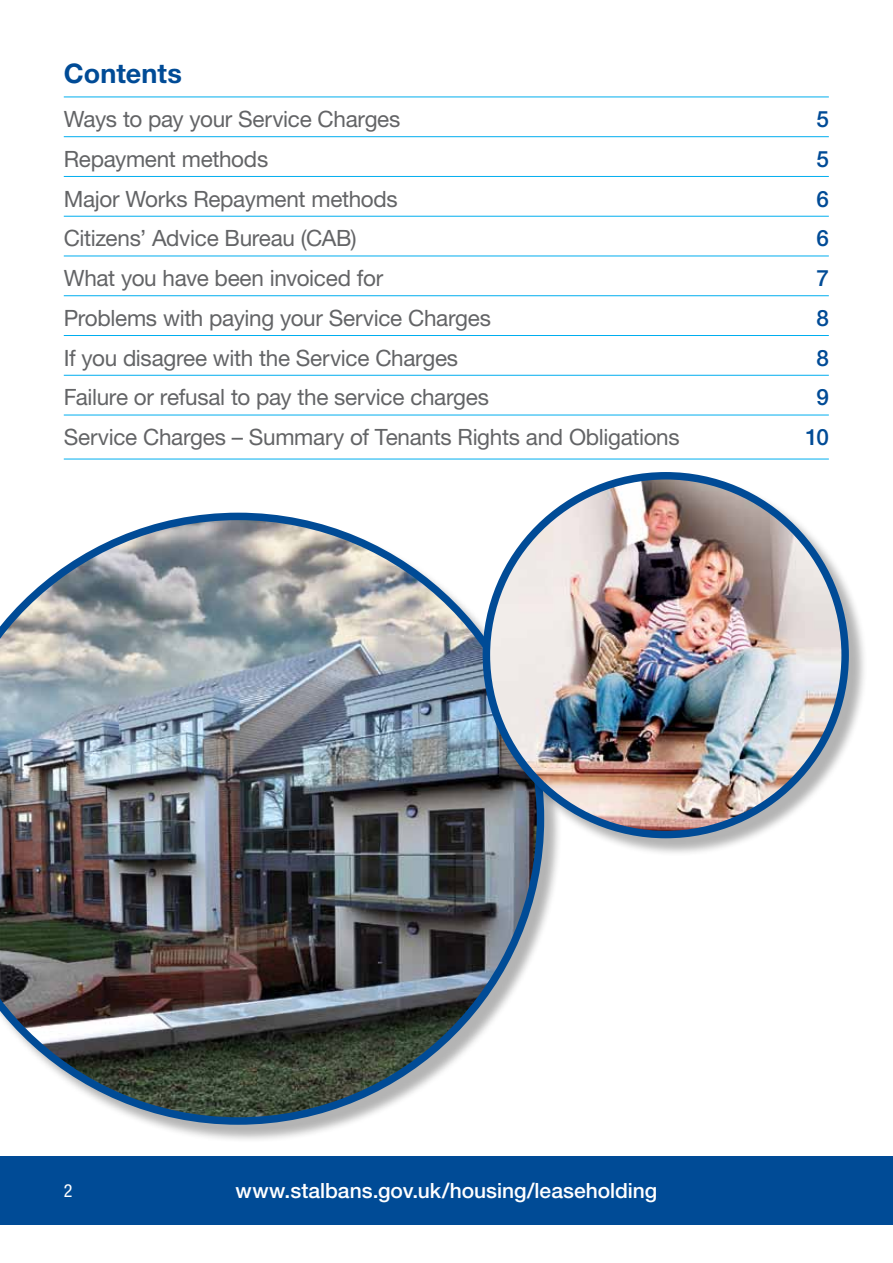
<style>
.page{position:relative;width:893px;height:1263px;background:#fff}
.page>*{position:absolute;margin:0;border:0;box-sizing:border-box;transform-origin:0 0}
.t1{font:700 27px "Helvetica Neue LT Std";color:#004b96}
.t2{font:22.5px "Helvetica Neue LT Std";letter-spacing:-.015em;color:#636466}
.t3{font:500 22.5px "Helvetica Neue LT Std";color:#004b96}
.t4{font:500 21px "Helvetica Neue LT Std";color:#fff}
.t5{font:condensed 18px "Helvetica Neue LT Std";color:#fff}
</style>
<div class="page">
<div style="left:0;top:1157px;width:893px;height:68px;background:#004b96"></div>
<hr style="left:64px;top:97px;width:765px;height:1px;background:#00aeef">
<hr style="left:64px;top:136px;width:765px;height:1px;background:#00aeef">
<hr style="left:64px;top:176px;width:765px;height:1px;background:#00aeef">
<hr style="left:64px;top:216px;width:765px;height:1px;background:#00aeef">
<hr style="left:64px;top:256px;width:765px;height:1px;background:#00aeef">
<hr style="left:64px;top:295px;width:765px;height:1px;background:#00aeef">
<hr style="left:64px;top:335px;width:765px;height:1px;background:#00aeef">
<hr style="left:64px;top:375px;width:765px;height:1px;background:#00aeef">
<hr style="left:64px;top:415px;width:765px;height:1px;background:#00aeef">
<hr style="left:64px;top:459px;width:765px;height:1px;background:#00aeef">
<div style="left:0;top:515px;width:563px;height:628px;background:#000;opacity:.3"></div>
<img style="left:0;top:513px;width:544px;height:612px">
<div style="left:485px;top:474px;width:382px;height:383px;background:#000;opacity:.3"></div>
<img style="left:486px;top:476px;width:359px;height:358px;border-radius:179px">
<div style="left:483px;top:472px;width:366px;height:366px;border:8px solid #004b96;border-radius:50%"></div>
<p class="t1" style="left:64px;top:57px;width:120px">Contents</p>
<p class="t2" style="left:64px;top:106px;width:338px">Ways to pay your Service Charges</p>
<p class="t3" style="left:816px;top:106px;width:14px">5</p>
<p class="t2" style="left:64px;top:145px;width:206px">Repayment methods</p>
<p class="t3" style="left:816px;top:145px;width:14px">5</p>
<p class="t2" style="left:64px;top:185px;width:336px">Major Works Repayment methods</p>
<p class="t3" style="left:816px;top:185px;width:14px">6</p>
<p class="t2" style="left:64px;top:225px;width:294px">Citizens’ Advice Bureau (CAB)</p>
<p class="t3" style="left:816px;top:225px;width:14px">6</p>
<p class="t2" style="left:64px;top:265px;width:321px">What you have been invoiced for</p>
<p class="t3" style="left:816px;top:265px;width:14px">7</p>
<p class="t2" style="left:64px;top:304px;width:429px">Problems with paying your Service Charges</p>
<p class="t3" style="left:816px;top:304px;width:14px">8</p>
<p class="t2" style="left:64px;top:344px;width:396px">If you disagree with the Service Charges</p>
<p class="t3" style="left:816px;top:344px;width:14px">8</p>
<p class="t2" style="left:64px;top:384px;width:427px">Failure or refusal to pay the service charges</p>
<p class="t3" style="left:816px;top:384px;width:14px">9</p>
<p class="t2" style="left:64px;top:424px;width:617px">Service Charges – Summary of Tenants Rights and Obligations</p>
<p class="t3" style="left:805px;top:424px;width:25px">10</p>
<p class="t5" style="left:64px;top:1180px;width:10px">2</p>
<p class="t4" style="left:236px;top:1178px;width:423px">www.stalbans.gov.uk/housing/leaseholding</p>
</div>
